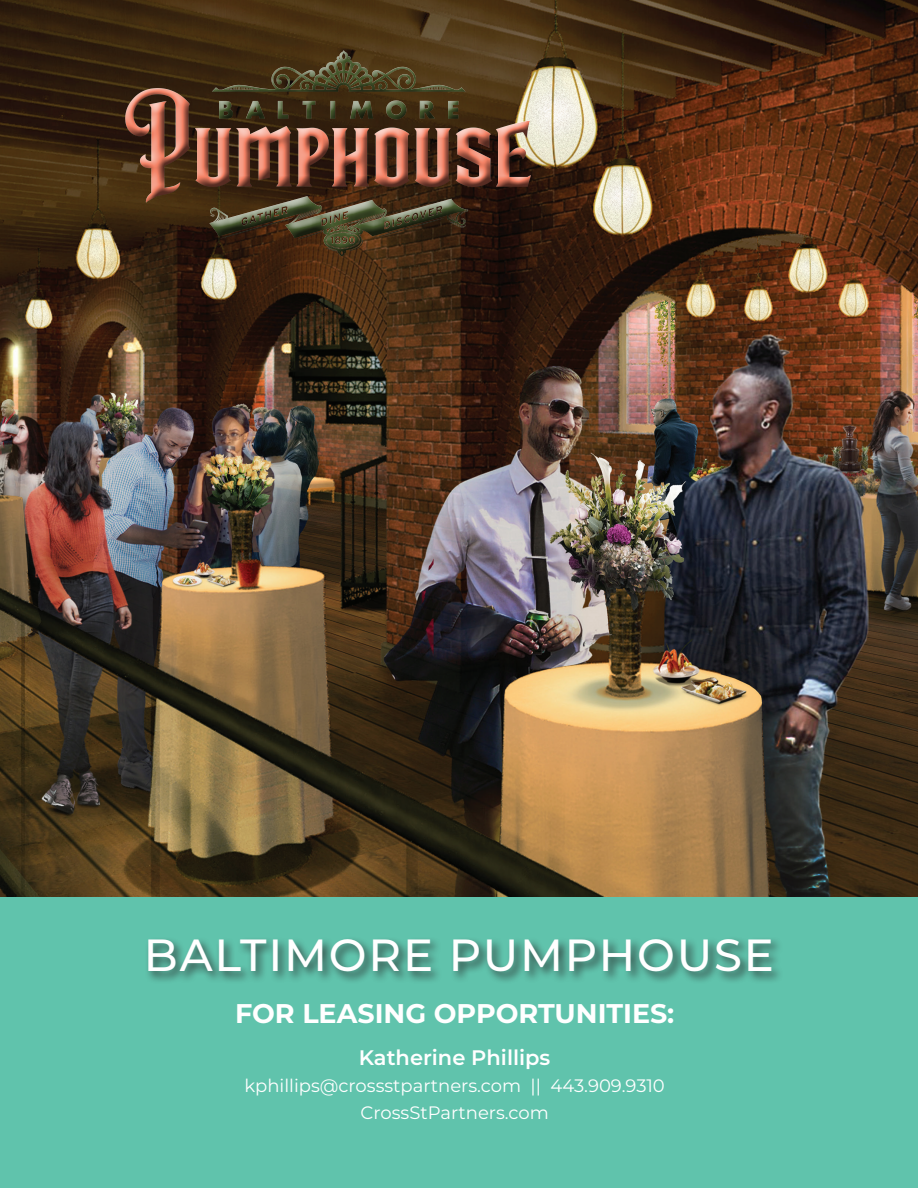
<style>
.page{position:relative;width:918px;height:1188px;background:#fff}
.page>*{position:absolute;margin:0;border:0;box-sizing:border-box;transform-origin:0 0}
.t1{font:500 45px "Montserrat";letter-spacing:.04em;color:#fff}
.t2{font:700 27px "Montserrat";color:#fff}
.t3{font:600 21px "Montserrat";color:#fff}
.t4{font:18px/27px "Montserrat";color:#fff;text-align:center}
</style>
<div class="page">
<div style="left:0;top:890px;width:918px;height:298px;background:#60c3ac"></div>
<img style="left:0;top:0;width:918px;height:896px">
<div style="left:145px;top:936px;width:639px;height:49px;background:#231f20;opacity:.75"></div>
<img style="left:108px;top:10px;width:462px;height:246px">
<div style="left:115px;top:40px;width:424px;height:210px;background:#fff;opacity:.75"></div>
<div style="left:121px;top:50px;width:420px;height:207px;background:#231f20;opacity:.75"></div>
<h1 class="t1" style="left:144px;top:924px;width:632px">BALTIMORE PUMPHOUSE</h1>
<h2 class="t2" style="left:235px;top:994px;width:441px">FOR LEASING OPPORTUNITIES:</h2>
<p class="t3" style="left:359px;top:1043px;width:193px">Katherine Phillips</p>
<p class="t4" style="left:244px;top:1071px;width:422px">kphillips@crossstpartners.com || 443.909.9310<br>CrossStPartners.com</p>
</div>
